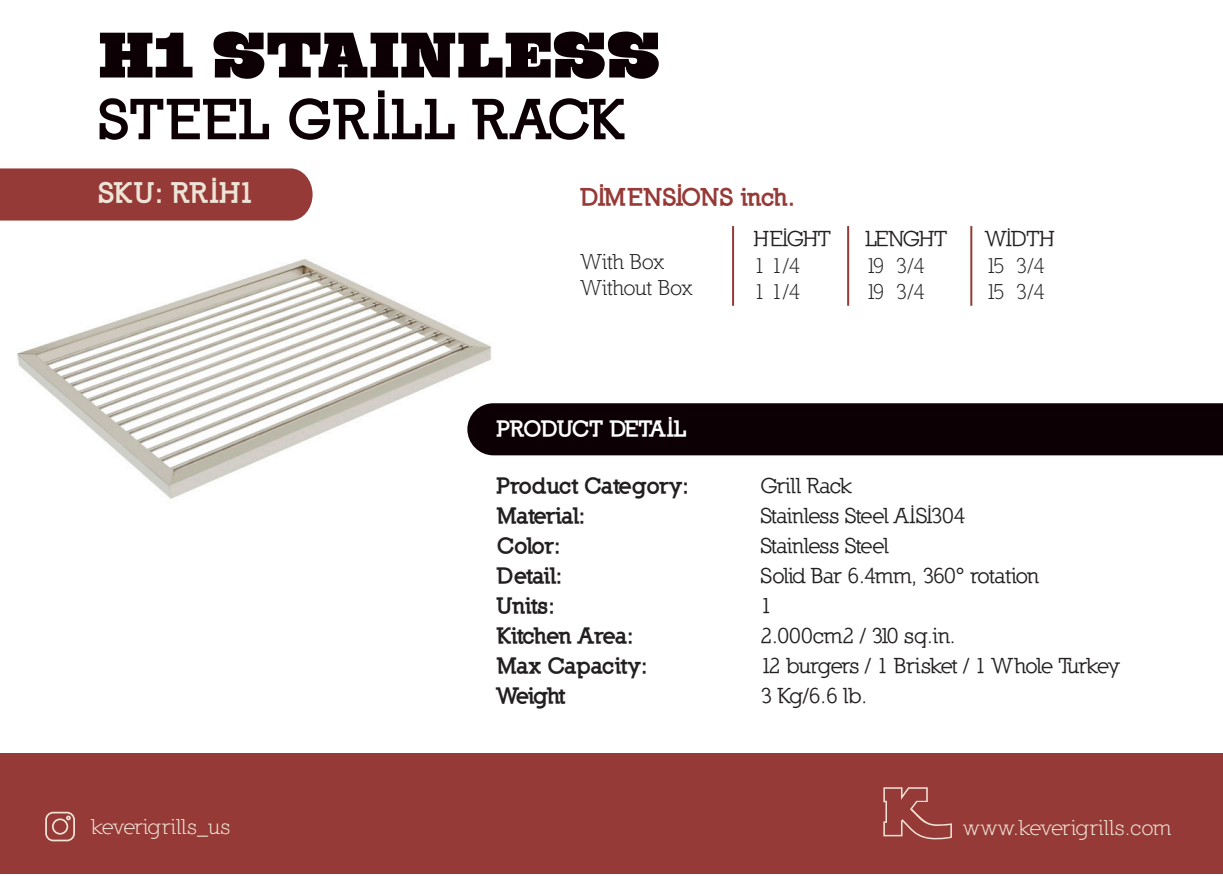
<style>
.page{position:relative;width:1223px;height:876px;background:#fff}
.page>*{position:absolute;margin:0;border:0;box-sizing:border-box;transform-origin:0 0}
.t1{font:700 64px "Hernandez";letter-spacing:.02em;color:#0d0004}
.t2{font:900 54.4px "Nilland";letter-spacing:-.005em;color:#0d0004}
.t3{font:900 28px "Nilland";letter-spacing:.03em;color:#eee3d7}
.t4{font:900 24px "Nilland";letter-spacing:-.035em;color:#963a37}
.t5{font:700 22px "Nilland";letter-spacing:-.03em;color:#231f20}
.t6{font:900 22px "Nilland";letter-spacing:-.03em;color:#231f20}
.t7{font:22px "Nilland";letter-spacing:-.035em;color:#231f20}
.t8{font:22px "Nilland";color:#eee3d7}
.t9{font:900 22px "Nilland";color:#231f20}
.t10{font:700 22px "Nilland";color:#231f20}
.t11{font:900 22px "Nilland";letter-spacing:-.045em;color:#fff}
.t12{font:22px "Nilland";letter-spacing:-.015em;color:#231f20}
</style>
<div class="page">
<div style="left:0;top:753px;width:1222px;height:120px;background:#963a37"></div>
<img style="left:0;top:220px;width:511px;height:279px">
<div style="left:0;top:168px;width:312px;height:52px;background:#963a37"></div>
<hr style="left:732px;top:226px;width:2px;height:80px;background:#963a37">
<hr style="left:847px;top:226px;width:2px;height:80px;background:#963a37">
<hr style="left:970px;top:226px;width:2px;height:80px;background:#963a37">
<div style="left:467px;top:403px;width:755px;height:52px;background:#0d0004"></div>
<svg style="left:883px;top:787px;width:68px;height:52px"></svg>
<svg style="left:45px;top:811px;width:30px;height:30px"></svg>
<p class="t1" style="left:99px;top:16px;width:562px">H1 STAINLESS</p>
<p class="t2" style="left:99px;top:85px;width:527px">STEEL GRILL RACK</p>
<p class="t3" style="left:99px;top:174px;width:158px">SKU: RRIH1</p>
<p class="t4" style="left:580px;top:181px;width:215px">DIMENSIONS inch.</p>
<p class="t7" style="left:580px;top:249px;width:85px">With Box</p>
<p class="t12" style="left:580px;top:275px;width:114px">Without Box</p>
<p class="t5" style="left:753px;top:226px;width:78px">HEIGHT</p>
<p class="t7" style="left:753px;top:253px;width:48px">1 1/4</p>
<p class="t7" style="left:753px;top:279px;width:48px">1 1/4</p>
<p class="t5" style="left:865px;top:226px;width:83px">LENGHT</p>
<p class="t7" style="left:865px;top:253px;width:61px">19 3/4</p>
<p class="t7" style="left:865px;top:279px;width:61px">19 3/4</p>
<p class="t5" style="left:985px;top:226px;width:71px">WIDTH</p>
<p class="t7" style="left:985px;top:253px;width:61px">15 3/4</p>
<p class="t7" style="left:985px;top:279px;width:61px">15 3/4</p>
<p class="t11" style="left:497px;top:415px;width:191px">PRODUCT DETAIL</p>
<p class="t9" style="left:497px;top:471px;width:193px">Product Category:</p>
<p class="t6" style="left:497px;top:501px;width:90px">Material:</p>
<p class="t6" style="left:497px;top:531px;width:65px">Color:</p>
<p class="t6" style="left:497px;top:561px;width:67px">Detail:</p>
<p class="t6" style="left:497px;top:591px;width:59px">Units:</p>
<p class="t6" style="left:497px;top:621px;width:138px">Kitchen Area:</p>
<p class="t9" style="left:497px;top:651px;width:152px">Max Capacity:</p>
<p class="t6" style="left:497px;top:681px;width:70px">Weight</p>
<p class="t10" style="left:760px;top:472px;width:92px">Grill Rack</p>
<p class="t5" style="left:760px;top:502px;width:206px">Stainless Steel AISI304</p>
<p class="t5" style="left:760px;top:532px;width:130px">Stainless Steel</p>
<p class="t5" style="left:760px;top:562px;width:280px">Solid Bar 6.4mm, 360° rotation</p>
<p class="t5" style="left:760px;top:592px;width:13px">1</p>
<p class="t10" style="left:760px;top:622px;width:196px">2.000cm2 / 310 sq.in.</p>
<p class="t5" style="left:760px;top:652px;width:361px">12 burgers / 1 Brisket / 1 Whole Turkey</p>
<p class="t5" style="left:760px;top:682px;width:108px">3 Kg/6.6 lb.</p>
<p class="t8" style="left:91px;top:813px;width:141px">keverigrills_us</p>
<p class="t8" style="left:962px;top:815px;width:210px">www.keverigrills.com</p>
</div>
